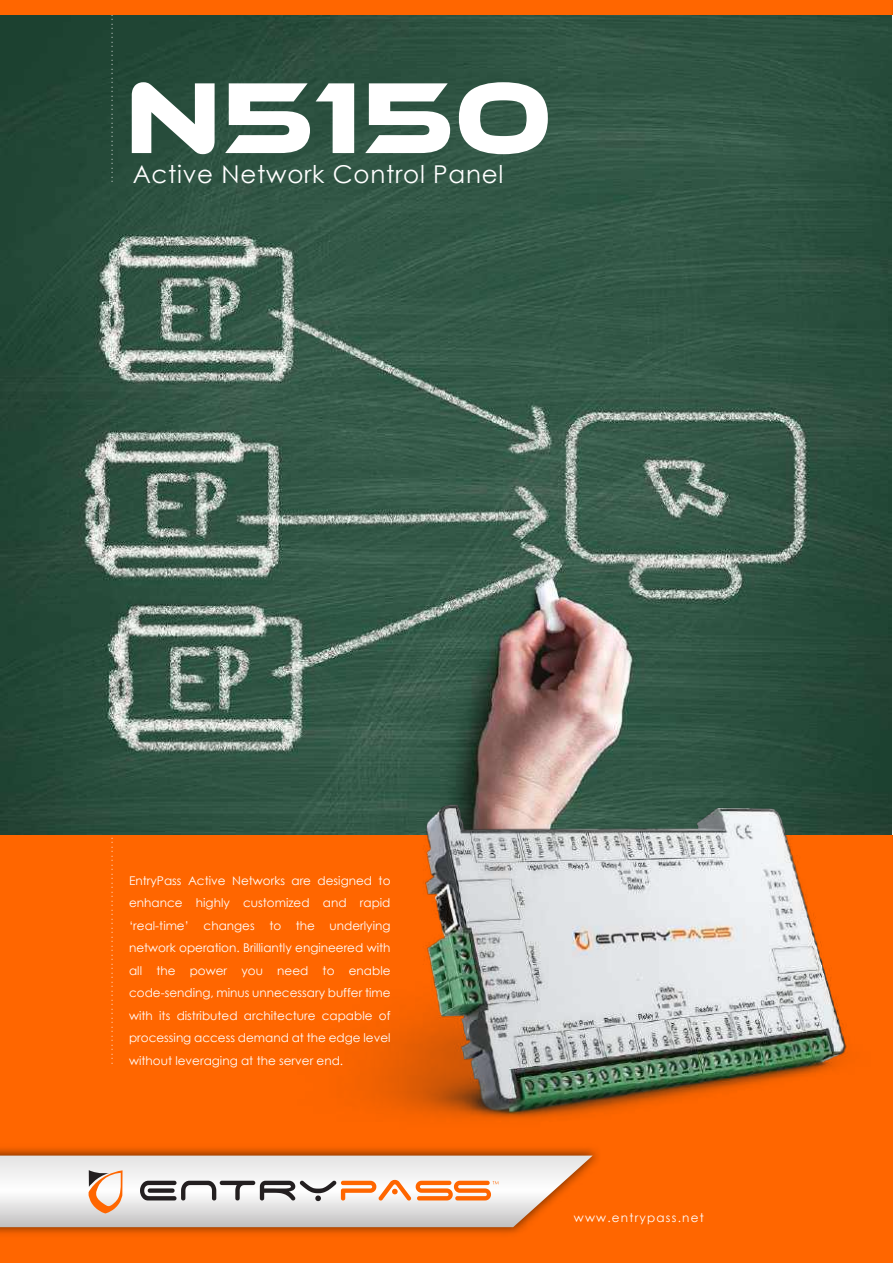
<style>
.page{position:relative;width:893px;height:1263px;background:#fff}
.page>*{position:absolute;margin:0;border:0;box-sizing:border-box;transform-origin:0 0}
.t1{font:104.1px "Ethnocentric Rg";color:#fff}
.t2{font:24.6px "Century Gothic";letter-spacing:.03em;color:#fff}
.t3{font:12px/22.5px "Century Gothic";color:#fff;text-align:justify}
.t4{font:12px "Century Gothic";letter-spacing:.1em;color:#fff}
.t5{font:7.5px "Letter Gothic Std";color:#fff}
</style>
<div class="page">
<img style="left:0;top:14px;width:892px;height:822px">
<div style="left:0;top:0;width:893px;height:14px;background:#f60"></div>
<div style="left:0;top:836px;width:893px;height:427px;background:#f60"></div>
<img style="left:0;top:1148px;width:524px;height:86px">
<svg style="left:0;top:1155px;width:570px;height:72px;background:#ddcec5"></svg>
<img style="left:226px;top:690px;width:655px;height:496px">
<p class="t5" style="left:119px;top:-1px;width:186px;rotate:90deg">.........................................</p>
<h1 class="t1" style="left:126px;top:55px;width:428px">N5150</h1>
<h2 class="t2" style="left:133px;top:159px;width:372px">Active Network Control Panel</h2>
<p class="t5" style="left:119px;top:836px;width:231px;rotate:90deg">...................................................</p>
<p class="t3" style="left:129px;top:869px;width:263px">EntryPass Active Networks are designed to enhance highly customized and rapid ‘real-time’ changes to the underlying network operation. Brilliantly engineered with all the power you need to enable code-sending, minus unnecessary buffer time with its distributed architecture capable of processing access demand at the edge level without leveraging at the server end.</p>
<p class="t4" style="left:574px;top:1210px;width:131px">www.entrypass.net</p>
</div>
